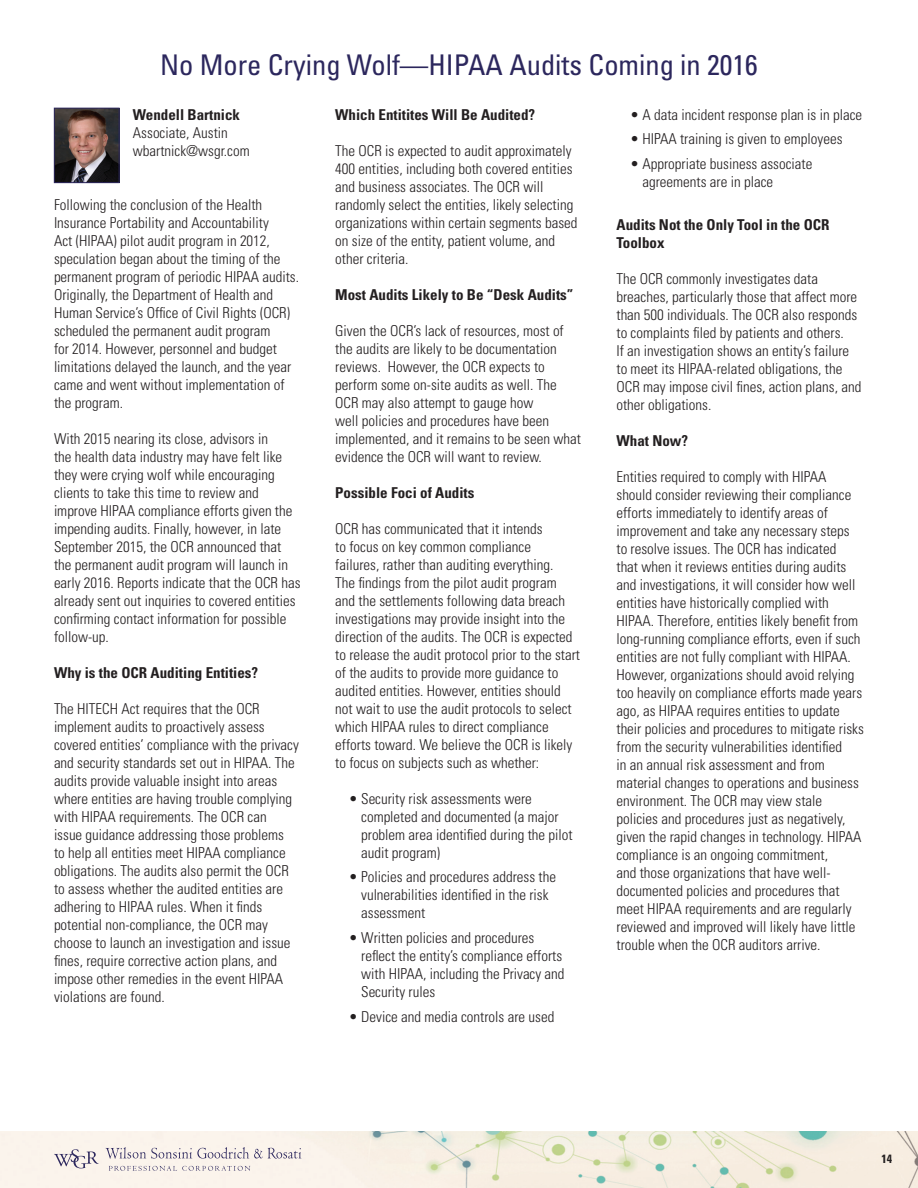
<style>
.page{position:relative;width:918px;height:1188px;background:#fff}
.page>*{position:absolute;margin:0;border:0;box-sizing:border-box;transform-origin:0 0}
.t1{font:condensed 28.5px "Univers LT Std";color:#2c275d}
.t2{font:300 condensed 15px/18px "Univers LT Std";color:#231f20}
.t3{font:700 condensed 15px/18px "Univers LT Std";color:#231f20}
.t4{font:700 condensed 12px "Univers LT Std";color:#231f20}
</style>
<div class="page">
<img style="left:0;top:1132px;width:918px;height:56px">
<svg style="left:106px;top:1147px;width:195px;height:12px;background:#d8d1d4"></svg>
<svg style="left:109px;top:1166px;width:141px;height:5px"></svg>
<svg style="left:54px;top:1149px;width:45px;height:19px"></svg>
<img style="left:56px;top:110px;width:61px;height:71px">
<div style="left:54px;top:108px;width:65px;height:75px;border:1px solid #2c275d"></div>
<h1 class="t1" style="left:160px;top:46px;width:599px">No More Crying Wolf—HIPAA Audits Coming in 2016</h1>
<p class="t3" style="left:133px;top:105px;width:109px">Wendell Bartnick</p>
<p class="t2" style="left:133px;top:123px;width:118px">Associate, Austin wbartnick@wsgr.com</p>
<p class="t3" style="left:335px;top:105px;width:202px">Which Entitites Will Be Audited?</p>
<p class="t2" style="left:335px;top:141px;width:244px">The OCR is expected to audit approximately 400 entities, including both covered entities and business associates. The OCR will randomly select the entities, likely selecting organizations within certain segments based on size of the entity, patient volume, and other criteria.</p>
<p class="t3" style="left:335px;top:285px;width:240px">Most Audits Likely to Be “Desk Audits”</p>
<p class="t2" style="left:335px;top:321px;width:247px">Given the OCR’s lack of resources, most of the audits are likely to be documentation reviews. However, the OCR expects to perform some on-site audits as well. The OCR may also attempt to gauge how<br>well policies and procedures have been implemented, and it remains to be seen what evidence the OCR will want to review.</p>
<p class="t3" style="left:335px;top:483px;width:141px">Possible Foci of Audits</p>
<p class="t2" style="left:335px;top:519px;width:246px">OCR has communicated that it intends<br>to focus on key common compliance<br>failures, rather than auditing everything.<br>The findings from the pilot audit program and the settlements following data breach investigations may provide insight into the direction of the audits. The OCR is expected to release the audit protocol prior to the start of the audits to provide more guidance to audited entities. However, entities should not wait to use the audit protocols to select which HIPAA rules to direct compliance efforts toward. We believe the OCR is likely to focus on subjects such as whether:</p>
<p class="t2" style="left:361px;top:789px;width:213px;text-indent:-12px">• Security risk assessments were completed and documented (a major problem area identified during the pilot audit program)</p>
<p class="t2" style="left:361px;top:868px;width:196px;text-indent:-12px">• Policies and procedures address the vulnerabilities identified in the risk assessment</p>
<p class="t2" style="left:361px;top:929px;width:205px;text-indent:-12px">• Written policies and procedures reflect the entity’s compliance efforts with HIPAA, including the Privacy and<br>Security rules</p>
<p class="t2" style="left:349px;top:1008px;width:207px">• Device and media controls are used</p>
<p class="t2" style="left:630px;top:105px;width:234px">• A data incident response plan is in place</p>
<p class="t2" style="left:630px;top:130px;width:214px">• HIPAA training is given to employees</p>
<p class="t2" style="left:642px;top:155px;width:171px;text-indent:-12px">• Appropriate business associate agreements are in place</p>
<p class="t3" style="left:617px;top:215px;width:215px">Audits Not the Only Tool in the OCR<br>Toolbox</p>
<p class="t2" style="left:617px;top:270px;width:246px">The OCR commonly investigates data breaches, particularly those that affect more than 500 individuals. The OCR also responds to complaints filed by patients and others.<br>If an investigation shows an entity’s failure to meet its HIPAA-related obligations, the OCR may impose civil fines, action plans, and other obligations.</p>
<p class="t3" style="left:617px;top:431px;width:73px">What Now?</p>
<p class="t2" style="left:617px;top:468px;width:249px">Entities required to comply with HIPAA should consider reviewing their compliance efforts immediately to identify areas of improvement and take any necessary steps to resolve issues. The OCR has indicated<br>that when it reviews entities during audits and investigations, it will consider how well entities have historically complied with HIPAA. Therefore, entities likely benefit from long-running compliance efforts, even if such entities are not fully compliant with HIPAA.<br>However, organizations should avoid relying too heavily on compliance efforts made years ago, as HIPAA requires entities to update their policies and procedures to mitigate risks from the security vulnerabilities identified<br>in an annual risk assessment and from material changes to operations and business environment. The OCR may view stale policies and procedures just as negatively, given the rapid changes in technology. HIPAA compliance is an ongoing commitment,<br>and those organizations that have well&shy;documented policies and procedures that meet HIPAA requirements and are regularly reviewed and improved will likely have little trouble when the OCR auditors arrive.</p>
<p class="t2" style="left:54px;top:195px;width:247px">Following the conclusion of the Health Insurance Portability and Accountability<br>Act (HIPAA) pilot audit program in 2012, speculation began about the timing of the permanent program of periodic HIPAA audits.<br>Originally, the Department of Health and Human Service’s Office of Civil Rights (OCR) scheduled the permanent audit program<br>for 2014. However, personnel and budget limitations delayed the launch, and the year came and went without implementation of the program.</p>
<p class="t2" style="left:54px;top:429px;width:248px">With 2015 nearing its close, advisors in<br>the health data industry may have felt like they were crying wolf while encouraging clients to take this time to review and improve HIPAA compliance efforts given the impending audits. Finally, however, in late September 2015, the OCR announced that the permanent audit program will launch in early 2016. Reports indicate that the OCR has already sent out inquiries to covered entities confirming contact information for possible follow-up.</p>
<p class="t3" style="left:54px;top:663px;width:206px">Why is the OCR Auditing Entities?</p>
<p class="t2" style="left:54px;top:699px;width:246px">The HITECH Act requires that the OCR implement audits to proactively assess covered entities’ compliance with the privacy and security standards set out in HIPAA. The audits provide valuable insight into areas where entities are having trouble complying with HIPAA requirements. The OCR can<br>issue guidance addressing those problems<br>to help all entities meet HIPAA compliance obligations. The audits also permit the OCR to assess whether the audited entities are adhering to HIPAA rules. When it finds potential non-compliance, the OCR may choose to launch an investigation and issue fines, require corrective action plans, and impose other remedies in the event HIPAA violations are found.</p>
<p class="t4" style="left:881px;top:1152px;width:12px">14</p>
</div>
